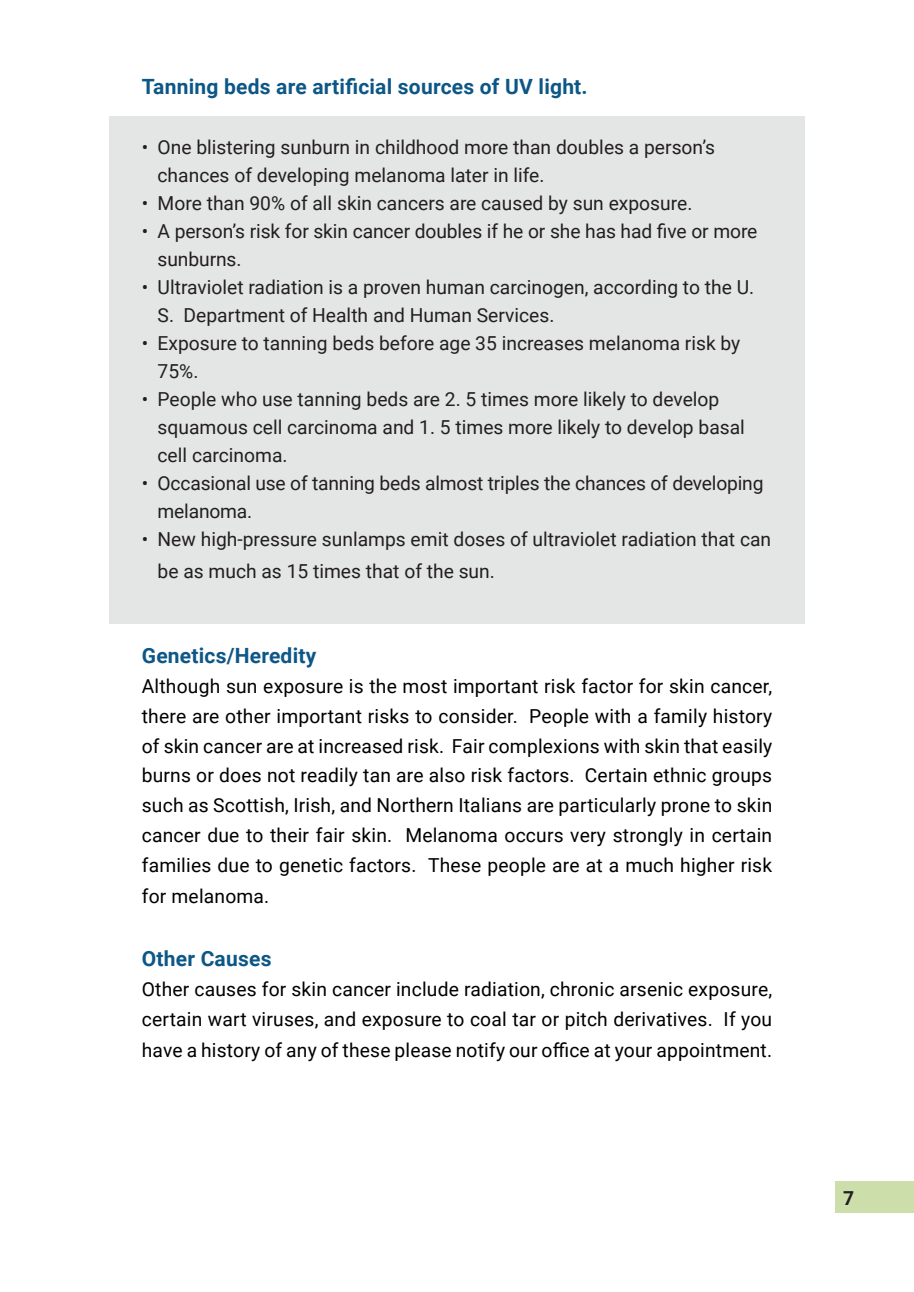
<style>
.page{position:relative;width:914px;height:1292px;background:#fff}
.page>*{position:absolute;margin:0;border:0;box-sizing:border-box;transform-origin:0 0}
.t1{font:700 21px "Roboto";letter-spacing:.01em;color:#0d5787}
.t2{font:19.25px/28px "Roboto";color:#231f20}
.t3{font:19.25px/29.8px "Roboto";letter-spacing:.01em;color:#000;text-align:justify}
.t4{font:700 19.25px "Roboto";color:#231f20}
</style>
<div class="page">
<div style="left:109px;top:117px;width:695px;height:507px;background:#e4e5e5"></div>
<div style="left:835px;top:1181px;width:79px;height:32px;background:#ccdfaa"></div>
<p class="t1" style="left:142px;top:72px;width:447px">Tanning beds are artificial sources of UV light.</p>
<p class="t2" style="left:158px;top:132px;width:559px;text-indent:-16px">• One blistering sunburn in childhood more than doubles a person’s chances of developing melanoma later in life.</p>
<p class="t2" style="left:142px;top:188px;width:552px">• More than 90% of all skin cancers are caused by sun exposure.</p>
<p class="t2" style="left:158px;top:216px;width:601px;text-indent:-16px">• A person’s risk for skin cancer doubles if he or she has had five or more sunburns.</p>
<p class="t2" style="left:158px;top:272px;width:598px;text-indent:-16px">• Ultraviolet radiation is a proven human carcinogen, according to the U.<br>S. Department of Health and Human Services.</p>
<p class="t2" style="left:158px;top:328px;width:584px;text-indent:-16px">• Exposure to tanning beds before age 35 increases melanoma risk by<br>75%.</p>
<p class="t2" style="left:158px;top:384px;width:589px;text-indent:-16px">• People who use tanning beds are 2. 5 times more likely to develop squamous cell carcinoma and 1. 5 times more likely to develop basal cell carcinoma.</p>
<p class="t2" style="left:158px;top:468px;width:607px;text-indent:-16px">• Occasional use of tanning beds almost triples the chances of developing melanoma.</p>
<p class="t2" style="left:158px;top:522px;width:615px;line-height:31.5px;text-indent:-16px">• New high-pressure sunlamps emit doses of ultraviolet radiation that can be as much as 15 times that of the sun.</p>
<p class="t1" style="left:142px;top:641px;width:176px">Genetics/Heredity</p>
<p class="t3" style="left:142px;top:670px;width:632px">Although sun exposure is the most important risk factor for skin cancer, there are other important risks to consider. People with a family history of skin cancer are at increased risk. Fair complexions with skin that easily burns or does not readily tan are also risk factors. Certain ethnic groups such as Scottish, Irish, and Northern Italians are particularly prone to skin cancer due to their fair skin. Melanoma occurs very strongly in certain families due to genetic factors. These people are at a much higher risk</p>
<p class="t3" style="left:142px;top:880px;width:129px">for melanoma.</p>
<p class="t1" style="left:142px;top:944px;width:131px">Other Causes</p>
<p class="t3" style="left:142px;top:973px;width:632px">Other causes for skin cancer include radiation, chronic arsenic exposure, certain wart viruses, and exposure to coal tar or pitch derivatives. If you</p>
<p class="t3" style="left:142px;top:1034px;width:632px">have a history of any of these please notify our office at your appointment.</p>
<p class="t4" style="left:843px;top:1184px;width:13px">7</p>
</div>
